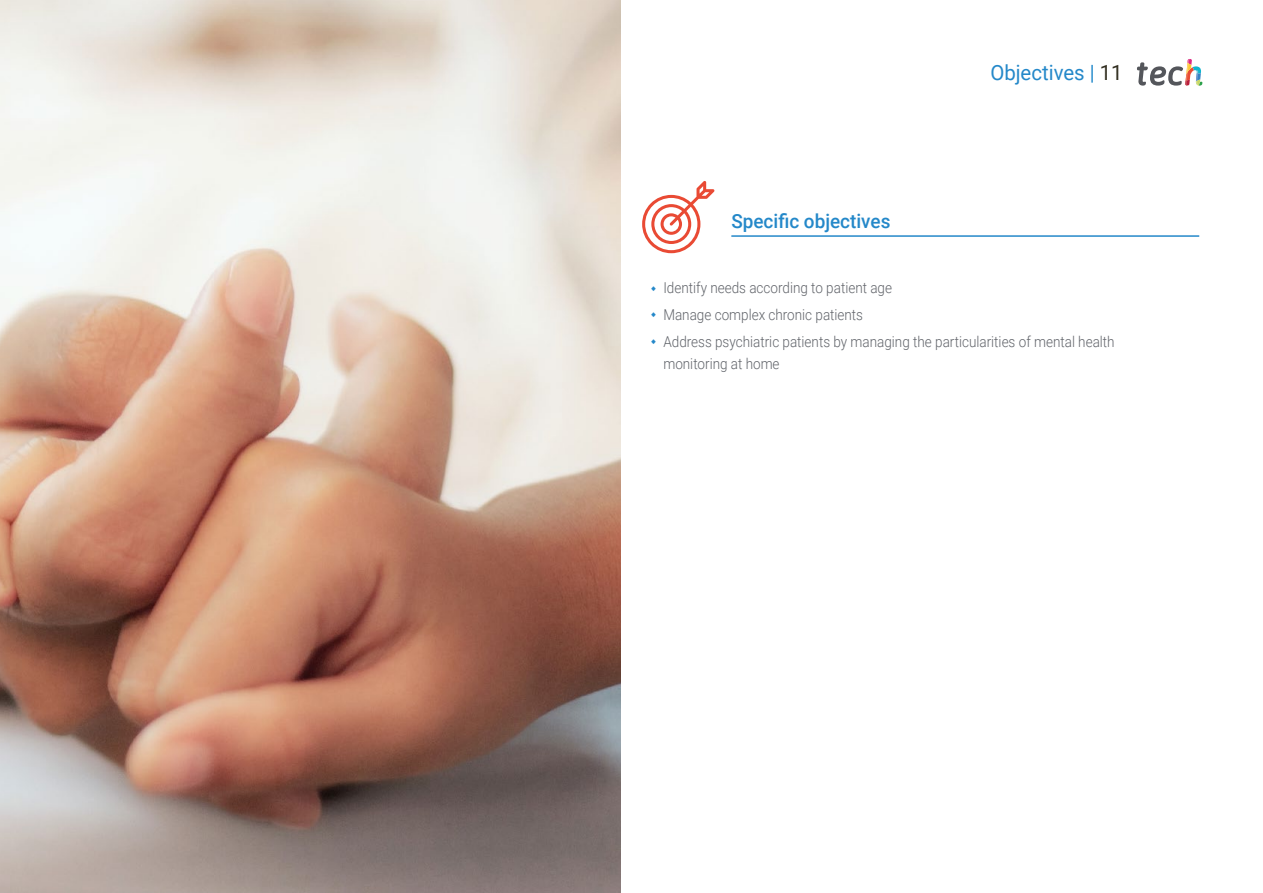
<style>
.page{position:relative;width:1263px;height:893px;background:#fff}
.page>*{position:absolute;margin:0;border:0;box-sizing:border-box;transform-origin:0 0}
.t1{font:21px "Roboto";color:#2488c9}
.t2{font:500 19.5px "Roboto";color:#2488c9}
.t3{font:300 15px/26.7px "Roboto";color:#61646a;scale:.9 1}
.s1{color:#2289cb}
.s2{color:#312e20}
</style>
<div class="page">
<img style="left:0;top:0;width:621px;height:893px">
<svg style="left:642px;top:181px;width:72px;height:72px"></svg>
<hr style="left:731px;top:236px;width:468px;height:1px;background:#2488c9">
<svg style="left:1137px;top:59px;width:65px;height:27px"></svg>
<h2 class="t2" style="left:731px;top:207px;width:161px">Specific objectives</h2>
<h1 class="t1" style="left:990px;top:57px;width:134px">Objectives <span class="s1">|</span> <span class="s2">11</span></h1>
<p class="t3" style="left:663px;top:274px;width:503px">Identify needs according to patient age<br>Manage complex chronic patients<br>Address psychiatric patients by managing the particularities of mental health</p>
<p class="t3" style="left:663px;top:350px;width:131px">monitoring at home</p>
</div>
